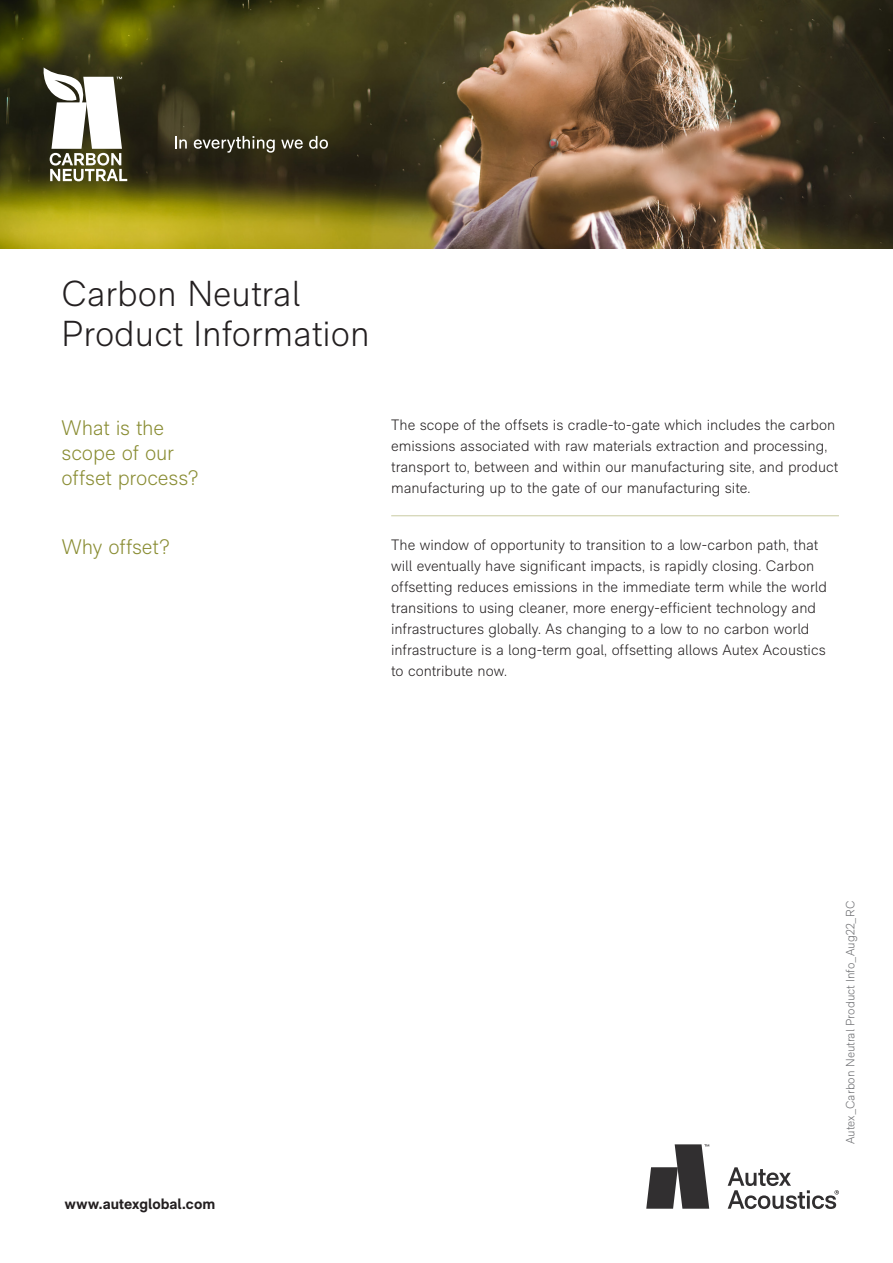
<style>
.page{position:relative;width:893px;height:1263px;background:#fff}
.page>*{position:absolute;margin:0;border:0;box-sizing:border-box;transform-origin:0 0}
.t1{font:300 36px "RM Neue";color:#231f20}
.t2{font:300 21px/25.2px "RM Neue";letter-spacing:-.005em;color:#898c32}
.t3{font:300 15px/21px "RM Neue";color:#231f20}
.t4{font:700 15px "RM Neue";letter-spacing:.005em;color:#231f20}
.t5{font:300 12px "RM Neue";color:#6c6d70}
</style>
<div class="page">
<svg style="left:646px;top:1144px;width:63px;height:65px"></svg>
<svg style="left:728px;top:1167px;width:111px;height:42px"></svg>
<img style="left:0;top:0;width:893px;height:249px">
<hr style="left:391px;top:515px;width:448px;height:1px;background:#cacba3">
<svg style="left:175px;top:136px;width:12px;height:13px"></svg>
<svg style="left:194px;top:136px;width:81px;height:17px"></svg>
<svg style="left:281px;top:139px;width:22px;height:10px"></svg>
<svg style="left:309px;top:136px;width:19px;height:13px"></svg>
<svg style="left:41px;top:67px;width:86px;height:114px"></svg>
<p class="t1" style="left:62px;top:272px;width:240px">Carbon Neutral</p>
<p class="t1" style="left:62px;top:312px;width:309px">Product Information</p>
<p class="t2" style="left:62px;top:414px;width:139px">What is the scope of our offset process?</p>
<p class="t3" style="left:391px;top:414px;width:448px">The scope of the offsets is cradle-to-gate which includes the carbon emissions associated with raw materials extraction and processing, transport to, between and within our manufacturing site, and product manufacturing up to the gate of our manufacturing site.</p>
<p class="t2" style="left:62px;top:534px;width:110px">Why offset?</p>
<p class="t3" style="left:391px;top:534px;width:437px">The window of opportunity to transition to a low-carbon path, that will eventually have significant impacts, is rapidly closing. Carbon offsetting reduces emissions in the immediate term while the world transitions to using cleaner, more energy-efficient technology and infrastructures globally. As changing to a low to no carbon world infrastructure is a long-term goal, offsetting allows Autex Acoustics to contribute now.</p>
<p class="t4" style="left:65px;top:1194px;width:152px">www.autexglobal.com</p>
<p class="t5" style="left:843px;top:1144px;width:245px;rotate:-90deg">Autex_Carbon Neutral Product Info_Aug22_RC</p>
</div>
